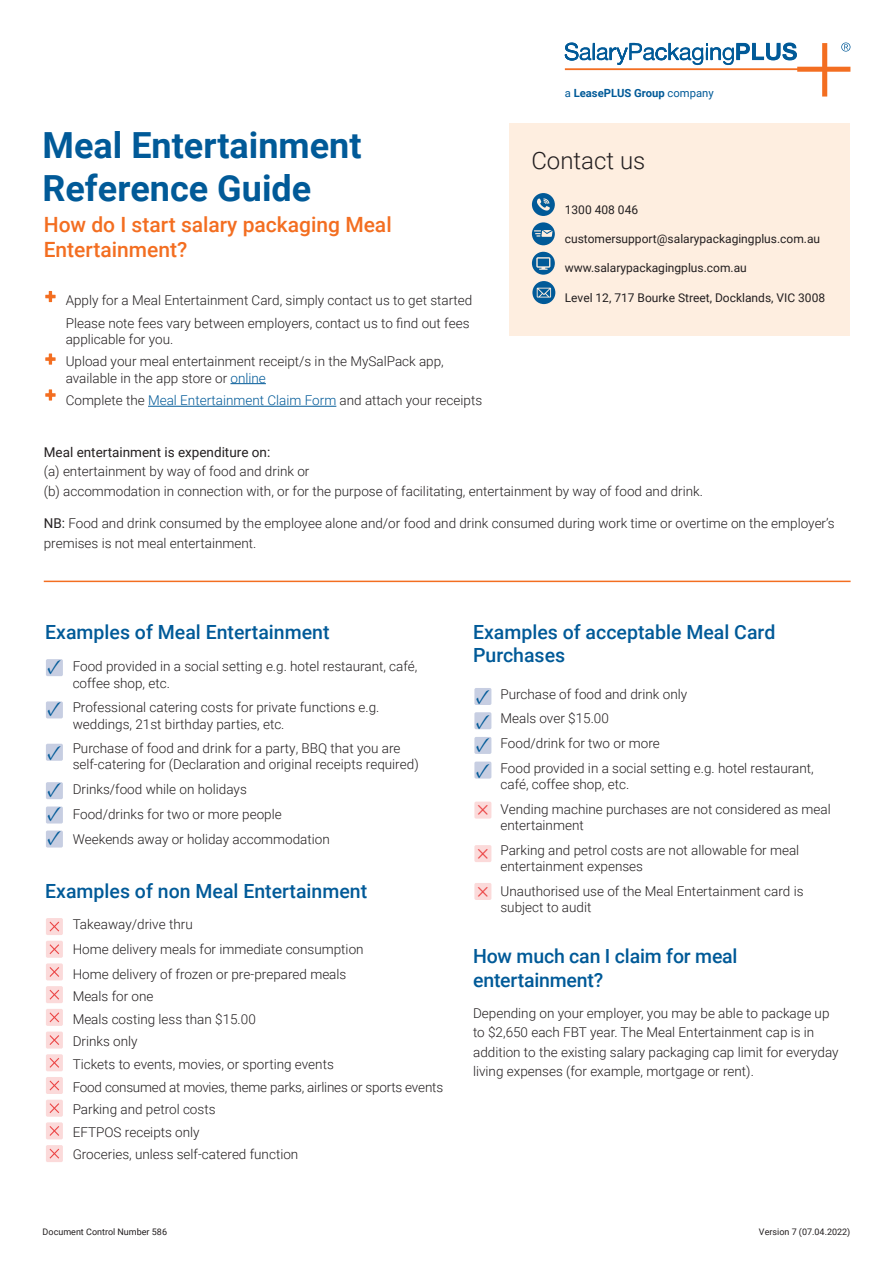
<style>
.page{position:relative;width:893px;height:1263px;background:#fff}
.page>*{position:absolute;margin:0;border:0;box-sizing:border-box;transform-origin:0 0}
.t1{font:700 36px "Roboto";color:#015a98}
.t2{font:300 24px "Roboto";color:#231f20}
.t3{font:500 21px/25.2px "Roboto";color:#f36e21}
.t4{font:21px "Minion Pro";color:#015a98}
.t5{font:21px "Minion Pro";color:#eb4444}
.t6{font:500 19.5px/23.4px "Roboto";color:#015a98}
.t7{font:300 13.5px/16.2px "Roboto";color:#231f20}
.t8{font:12px "Roboto";color:#231f20}
.t9{font:700 11.25px "Roboto";color:#015a98}
.t10{font:9px "Roboto";color:#231f20}
.s1{color:#015a98}
.s2{font-weight:400}
</style>
<div class="page">
<svg style="left:564px;top:42px;width:286px;height:55px"></svg>
<hr style="left:230px;top:383px;width:36px;height:1px;background:#015a98">
<hr style="left:148px;top:406px;width:188px;height:1px;background:#015a98">
<div style="left:510px;top:123px;width:340px;height:213px;background:#feeee0"></div>
<svg style="left:532px;top:193px;width:23px;height:23px"></svg>
<svg style="left:532px;top:252px;width:23px;height:23px"></svg>
<svg style="left:532px;top:281px;width:23px;height:23px"></svg>
<svg style="left:532px;top:222px;width:23px;height:23px"></svg>
<hr style="left:44px;top:581px;width:807px;height:1px;background:#f36e21">
<div style="left:46px;top:659px;width:17px;height:17px;background:#c7cee2;border-radius:2px"></div>
<div style="left:474px;top:688px;width:17px;height:17px;background:#c7cee2;border-radius:2px"></div>
<div style="left:46px;top:701px;width:17px;height:17px;background:#c7cee2;border-radius:2px"></div>
<div style="left:474px;top:712px;width:17px;height:17px;background:#c7cee2;border-radius:2px"></div>
<div style="left:46px;top:744px;width:17px;height:17px;background:#c7cee2;border-radius:2px"></div>
<div style="left:474px;top:737px;width:17px;height:17px;background:#c7cee2;border-radius:2px"></div>
<div style="left:474px;top:802px;width:17px;height:17px;background:#fbdada;border-radius:2px"></div>
<div style="left:474px;top:845px;width:17px;height:17px;background:#fbdada;border-radius:2px"></div>
<div style="left:46px;top:782px;width:17px;height:17px;background:#c7cee2;border-radius:2px"></div>
<div style="left:474px;top:883px;width:17px;height:17px;background:#fbdada;border-radius:2px"></div>
<div style="left:474px;top:761px;width:17px;height:17px;background:#c7cee2;border-radius:2px"></div>
<div style="left:46px;top:806px;width:17px;height:17px;background:#c7cee2;border-radius:2px"></div>
<div style="left:46px;top:830px;width:17px;height:17px;background:#c7cee2;border-radius:2px"></div>
<svg style="left:45px;top:291px;width:11px;height:11px"></svg>
<svg style="left:45px;top:353px;width:11px;height:12px"></svg>
<svg style="left:45px;top:389px;width:11px;height:12px"></svg>
<div style="left:46px;top:1009px;width:17px;height:17px;background:#fbdada;border-radius:2px"></div>
<svg style="left:50px;top:1012px;width:9px;height:10px"></svg>
<div style="left:46px;top:1031px;width:17px;height:17px;background:#fbdada;border-radius:2px"></div>
<svg style="left:50px;top:1035px;width:9px;height:10px"></svg>
<div style="left:46px;top:963px;width:17px;height:17px;background:#fbdada;border-radius:2px"></div>
<svg style="left:50px;top:967px;width:9px;height:10px"></svg>
<div style="left:46px;top:1054px;width:17px;height:17px;background:#fbdada;border-radius:2px"></div>
<svg style="left:50px;top:1058px;width:9px;height:10px"></svg>
<div style="left:46px;top:986px;width:17px;height:17px;background:#fbdada;border-radius:2px"></div>
<svg style="left:50px;top:990px;width:9px;height:10px"></svg>
<div style="left:46px;top:1077px;width:17px;height:17px;background:#fbdada;border-radius:2px"></div>
<svg style="left:50px;top:1080px;width:9px;height:10px"></svg>
<div style="left:46px;top:1122px;width:17px;height:17px;background:#fbdada;border-radius:2px"></div>
<svg style="left:50px;top:1126px;width:9px;height:10px"></svg>
<div style="left:46px;top:1100px;width:17px;height:17px;background:#fbdada;border-radius:2px"></div>
<svg style="left:50px;top:1103px;width:9px;height:10px"></svg>
<div style="left:46px;top:1145px;width:17px;height:17px;background:#fbdada;border-radius:2px"></div>
<svg style="left:50px;top:1148px;width:9px;height:10px"></svg>
<div style="left:46px;top:918px;width:17px;height:17px;background:#fbdada;border-radius:2px"></div>
<svg style="left:50px;top:921px;width:9px;height:10px"></svg>
<div style="left:46px;top:941px;width:17px;height:17px;background:#fbdada;border-radius:2px"></div>
<svg style="left:50px;top:944px;width:9px;height:10px"></svg>
<p class="t1" style="left:43px;top:120px;width:320px">Meal Entertainment</p>
<p class="t1" style="left:43px;top:163px;width:270px">Reference Guide</p>
<p class="t3" style="left:44px;top:211px;width:349px">How do I start salary packaging Meal<br>Entertainment?</p>
<p class="t7" style="left:66px;top:292px;width:408px">Apply for a Meal Entertainment Card, simply contact us to get started</p>
<p class="t7" style="left:66px;top:314px;width:405px">Please note fees vary between employers, contact us to find out fees applicable for you.</p>
<p class="t7" style="left:66px;top:353px;width:380px">Upload your meal entertainment receipt/s in the MySalPack app, available in the app store or <span class="s1">online</span></p>
<p class="t7" style="left:66px;top:392px;width:418px">Complete the <span class="s1">Meal Entertainment Claim Form</span> and attach your receipts</p>
<p class="t9" style="left:565px;top:86px;width:150px"><span class="s2">a</span> LeasePLUS Group <span class="s2">company</span></p>
<p class="t2" style="left:531px;top:144px;width:115px">Contact us</p>
<p class="t8" style="left:565px;top:201px;width:75px">1300 408 046</p>
<p class="t8" style="left:565px;top:230px;width:257px">customersupport@salarypackagingplus.com.au</p>
<p class="t8" style="left:565px;top:260px;width:184px">www.salarypackagingplus.com.au</p>
<p class="t8" style="left:565px;top:289px;width:262px">Level 12, 717 Bourke Street, Docklands, VIC 3008</p>
<p class="t7" style="left:44px;top:442px;width:661px;line-height:19.5px"><span class="s2">Meal entertainment is expenditure on:<br></span>(a) entertainment by way of food and drink or<br>(b) accommodation in connection with, or for the purpose of facilitating, entertainment by way of food and drink.</p>
<p class="t7" style="left:44px;top:513px;width:792px;line-height:19.5px"><span class="s2">NB:</span> Food and drink consumed by the employee alone and/or food and drink consumed during work time or overtime on the employer’s premises is not meal entertainment.</p>
<p class="t6" style="left:45px;top:619px;width:286px">Examples of Meal Entertainment</p>
<p class="t6" style="left:473px;top:619px;width:304px">Examples of acceptable Meal Card<br>Purchases</p>
<p class="t4" style="left:476px;top:682px;width:16px">✓</p>
<p class="t4" style="left:476px;top:707px;width:16px">✓</p>
<p class="t4" style="left:476px;top:730px;width:16px">✓</p>
<p class="t4" style="left:476px;top:756px;width:16px">✓</p>
<p class="t5" style="left:477px;top:795px;width:14px">×</p>
<p class="t5" style="left:477px;top:838px;width:14px">×</p>
<p class="t5" style="left:477px;top:876px;width:14px">×</p>
<p class="t4" style="left:47px;top:652px;width:16px">✓</p>
<p class="t4" style="left:47px;top:694px;width:16px">✓</p>
<p class="t4" style="left:47px;top:738px;width:16px">✓</p>
<p class="t4" style="left:47px;top:775px;width:16px">✓</p>
<p class="t4" style="left:47px;top:799px;width:16px">✓</p>
<p class="t4" style="left:47px;top:823px;width:16px">✓</p>
<p class="t7" style="left:73px;top:658px;width:346px">Food provided in a social setting e.g. hotel restaurant, café, coffee shop, etc.</p>
<p class="t7" style="left:73px;top:699px;width:308px">Professional catering costs for private functions e.g. weddings, 21st birthday parties, etc.</p>
<p class="t7" style="left:73px;top:740px;width:348px">Purchase of food and drink for a party, BBQ that you are self-catering for (Declaration and original receipts required)</p>
<p class="t7" style="left:73px;top:781px;width:176px">Drinks/food while on holidays</p>
<p class="t7" style="left:73px;top:805px;width:211px">Food/drinks for two or more people</p>
<p class="t7" style="left:73px;top:830px;width:259px">Weekends away or holiday accommodation</p>
<p class="t7" style="left:500px;top:685px;width:188px">Purchase of food and drink only</p>
<p class="t7" style="left:500px;top:710px;width:110px">Meals over $15.00</p>
<p class="t7" style="left:500px;top:735px;width:161px">Food/drink for two or more</p>
<p class="t7" style="left:500px;top:759px;width:315px">Food provided in a social setting e.g. hotel restaurant, café, coffee shop, etc.</p>
<p class="t7" style="left:500px;top:800px;width:332px">Vending machine purchases are not considered as meal entertainment</p>
<p class="t7" style="left:500px;top:841px;width:300px">Parking and petrol costs are not allowable for meal entertainment expenses</p>
<p class="t7" style="left:500px;top:882px;width:305px">Unauthorised use of the Meal Entertainment card is subject to audit</p>
<p class="t6" style="left:45px;top:879px;width:323px">Examples of non Meal Entertainment</p>
<p class="t7" style="left:73px;top:916px;width:122px">Takeaway/drive thru</p>
<p class="t7" style="left:73px;top:940px;width:292px">Home delivery meals for immediate consumption</p>
<p class="t7" style="left:73px;top:965px;width:275px">Home delivery of frozen or pre-prepared meals</p>
<p class="t7" style="left:73px;top:988px;width:82px">Meals for one</p>
<p class="t7" style="left:73px;top:1010px;width:185px">Meals costing less than $15.00</p>
<p class="t7" style="left:73px;top:1033px;width:66px">Drinks only</p>
<p class="t7" style="left:73px;top:1055px;width:263px">Tickets to events, movies, or sporting events</p>
<p class="t7" style="left:73px;top:1078px;width:372px">Food consumed at movies, theme parks, airlines or sports events</p>
<p class="t7" style="left:73px;top:1101px;width:144px">Parking and petrol costs</p>
<p class="t7" style="left:73px;top:1123px;width:128px">EFTPOS receipts only</p>
<p class="t7" style="left:73px;top:1146px;width:227px">Groceries, unless self-catered function</p>
<p class="t6" style="left:473px;top:944px;width:266px">How much can I claim for meal entertainment?</p>
<p class="t7" style="left:473px;top:1003px;width:367px;line-height:19.5px">Depending on your employer, you may be able to package up to $2,650 each FBT year. The Meal Entertainment cap is in addition to the existing salary packaging cap limit for everyday living expenses (for example, mortgage or rent).</p>
<p class="t10" style="left:43px;top:1225px;width:126px">Document Control Number 586</p>
<p class="t10" style="left:759px;top:1225px;width:93px">Version 7 (07.04.2022)</p>
</div>
